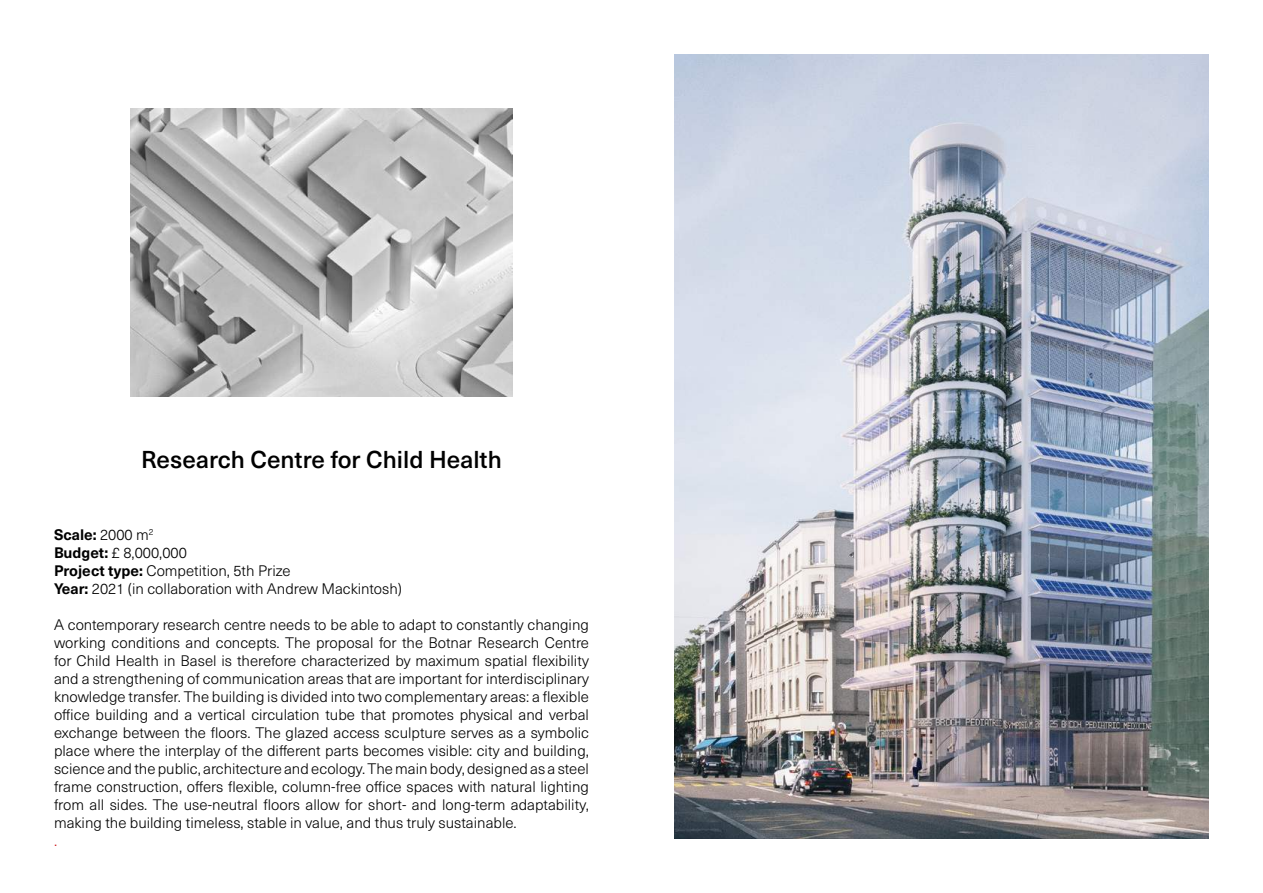
<style>
.page{position:relative;width:1263px;height:893px;background:#fff}
.page>*{position:absolute;margin:0;border:0;box-sizing:border-box;transform-origin:0 0}
.t1{font:500 24px "Neue Haas Unica W1 G";color:#000}
.t2{font:300 15px/18px "Neue Haas Unica W1 G";color:#000;text-align:justify}
.t3{font:300 15px "Neue Haas Unica W1 G";color:#cd1719}
.s1{font-weight:700}
</style>
<div class="page">
<img style="left:674px;top:54px;width:535px;height:785px">
<img style="left:131px;top:108px;width:381px;height:288px">
<h1 class="t1" style="left:141px;top:441px;width:362px">Research Centre for Child Health</h1>
<p class="t2" style="left:54px;top:525px;width:349px;text-align:left"><span class="s1">Scale:</span> 2000 m<sup>2<br></sup><span class="s1">Budget:</span> £ 8,000,000<br><span class="s1">Project type:</span> Competition, 5th Prize<br><span class="s1">Year:</span> 2021 (in collaboration with Andrew Mackintosh)</p>
<p class="t2" style="left:54px;top:615px;width:536px">A contemporary research centre needs to be able to adapt to constantly changing working conditions and concepts. The proposal for the Botnar Research Centre for Child Health in Basel is therefore characterized by maximum spatial flexibility and a strengthening of communication areas that are important for interdisciplinary knowledge transfer. The building is divided into two complementary areas: a flexible office building and a vertical circulation tube that promotes physical and verbal exchange between the floors. The glazed access sculpture serves as a symbolic place where the interplay of the different parts becomes visible: city and building, science and the public, architecture and ecology. The main body, designed as a steel frame construction, offers flexible, column-free office spaces with natural lighting from all sides. The use-neutral floors allow for short- and long-term adaptability, making the building timeless, stable in value, and thus truly sustainable.</p>
<p class="t3" style="left:54px;top:830px;width:5px">.</p>
</div>
